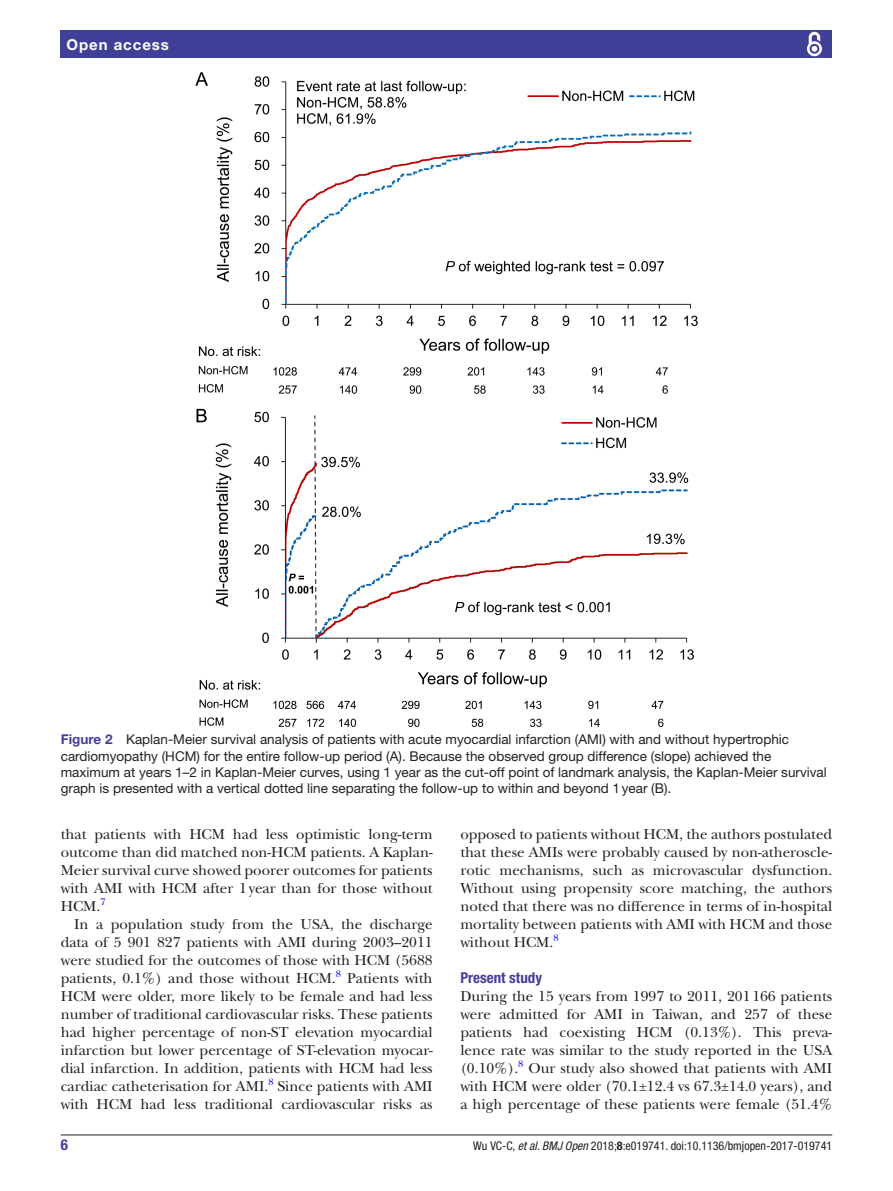
<style>
.page{position:relative;width:893px;height:1191px;background:#fff}
.page>*{position:absolute;margin:0;border:0;box-sizing:border-box;transform-origin:0 0}
.t1{font:15px/18px "New Baskerville";color:#231f20;text-align:justify}
.t2{font:700 condensed 15px "Helvetica Neue LT Std";color:#414099}
.t3{font:700 15px "Helvetica Neue LT Std";letter-spacing:.065em;color:#fff}
.t4{font:13.5px/16.2px "Helvetica Neue LT Std";color:#231f20}
.t5{font:condensed 12px "Helvetica Neue LT Std";color:#231f20}
.t6{font:9.9px "New Baskerville";color:#00f}
.s1{font-weight:700;color:#414099}
.s2{font-style:italic}
.s3{font-weight:700}
</style>
<div class="page">
<hr style="left:61px;top:1134px;width:771px;height:1px;background:#231f20">
<div style="left:61px;top:31px;width:771px;height:27px;background:#414099"></div>
<svg style="left:807px;top:31px;width:15px;height:26px"></svg>
<img style="left:196px;top:73px;width:501px;height:653px">
<p class="t3" style="left:66px;top:35px;width:104px">Open access</p>
<p class="t4" style="left:61px;top:731px;width:767px"><span class="s1">Figure 2</span> Kaplan-Meier survival analysis of patients with acute myocardial infarction (AMI) with and without hypertrophic cardiomyopathy (HCM) for the entire follow-up period (A). Because the observed group difference (slope) achieved the maximum at years 1–2 in Kaplan-Meier curves, using 1 year as the cut-off point of landmark analysis, the Kaplan-Meier survival graph is presented with a vertical dotted line separating the follow-up to within and beyond 1year (B).</p>
<p class="t1" style="left:61px;top:825px;width:373px">that patients with HCM had less optimistic long-term outcome than did matched non-HCM patients. A Kaplan-Meier survival curve showed poorer outcomes for patients with AMI with HCM after 1year than for those without HCM.</p>
<p class="t6" style="left:100px;top:895px;width:7px">7</p>
<p class="t1" style="left:61px;top:915px;width:373px;text-indent:14px">In a population study from the USA, the discharge data of 5 901 827 patients with AMI during 2003–2011 were studied for the outcomes of those with HCM (5688 patients, 0.1%) and those without HCM.</p>
<p class="t6" style="left:336px;top:967px;width:7px">8</p>
<p class="t1" style="left:61px;top:969px;width:373px;text-indent:286px">Patients with HCM were older, more likely to be female and had less number of traditional cardiovascular risks. These patients had higher percentage of non-ST elevation myocardial infarction but lower percentage of ST-elevation myocar&shy;dial infarction. In addition, patients with HCM had less cardiac catheterisation for AMI.</p>
<p class="t6" style="left:268px;top:1075px;width:7px">8</p>
<p class="t1" style="left:61px;top:1077px;width:373px;text-align:right">Since patients with AMI<br>with HCM had less traditional cardiovascular risks as</p>
<p class="t1" style="left:460px;top:825px;width:373px">opposed to patients without HCM, the authors postulated that these AMIs were probably caused by non-atheroscle&shy;rotic mechanisms, such as microvascular dysfunction.<br>Without using propensity score matching, the authors noted that there was no difference in terms of in-hospital mortality between patients with AMI with HCM and those without HCM.</p>
<p class="t6" style="left:553px;top:931px;width:7px">8</p>
<p class="t2" style="left:460px;top:969px;width:83px">Present study</p>
<p class="t1" style="left:460px;top:987px;width:373px">During the 15 years from 1997 to 2011, 201166 patients were admitted for AMI in Taiwan, and 257 of these patients had coexisting HCM (0.13%). This preva&shy;lence rate was similar to the study reported in the USA (0.10%).</p>
<p class="t6" style="left:518px;top:1057px;width:7px">8</p>
<p class="t1" style="left:460px;top:1059px;width:373px;text-indent:68px">Our study also showed that patients with AMI with HCM were older (70.1±12.4 vs 67.3±14.0 years), and a high percentage of these patients were female (51.4%</p>
<p class="t2" style="left:61px;top:1135px;width:9px">6</p>
<p class="t5" style="left:473px;top:1138px;width:360px">Wu VC-C, <span class="s2">et al</span>. <span class="s2">BMJ Open</span> 2018;<span class="s3">8</span>:e019741. doi:10.1136/bmjopen-2017-019741</p>
</div>
